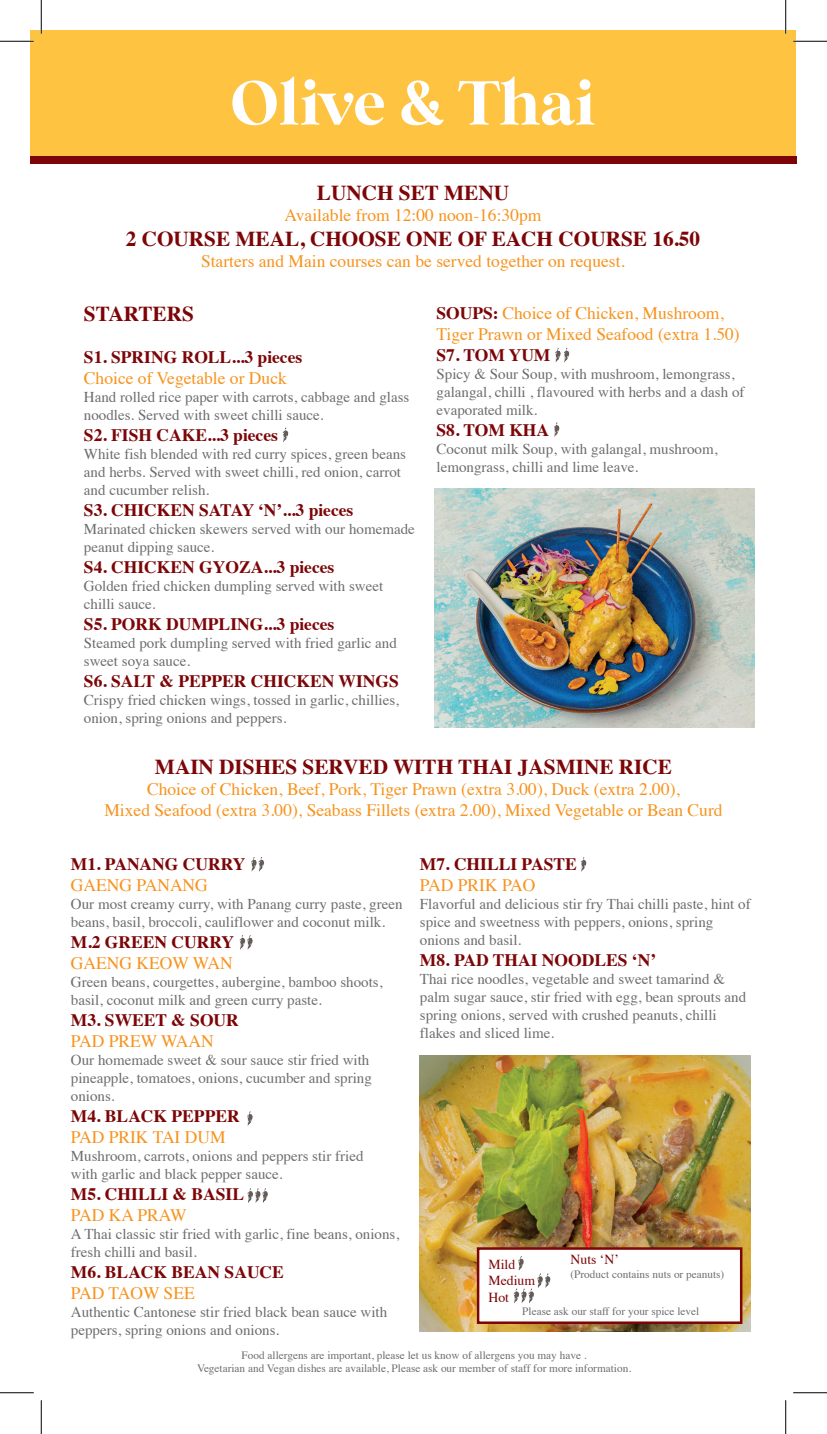
<style>
.page{position:relative;width:827px;height:1434px;background:#fff}
.page>*{position:absolute;margin:0;border:0;box-sizing:border-box;transform-origin:0 0}
.t1{font:700 21.25px "Times";color:#7c0507}
.t2{font:17.5px/21px "Times";color:#f7931d}
.t3{font:700 17.5px "Times";color:#7c0507}
.t4{font:15px/18px "Times";color:#6c6d70}
.t5{font:13.75px/16.5px "Times";color:#7c0507}
.t6{font:11.25px/13.5px "Times";color:#6c6d70;text-align:center}
.s1{font-weight:700;color:#7c0507}
</style>
<div class="page">
<div style="left:31px;top:31px;width:765px;height:130px;background:#fec340"></div>
<svg style="left:232px;top:77px;width:152px;height:48px"></svg>
<svg style="left:401px;top:80px;width:43px;height:45px"></svg>
<svg style="left:458px;top:77px;width:136px;height:48px"></svg>
<img style="left:434px;top:488px;width:320px;height:239px">
<div style="left:31px;top:156px;width:765px;height:8px;background:#7c0507"></div>
<svg style="left:283px;top:428px;width:5px;height:14px"></svg>
<svg style="left:555px;top:348px;width:14px;height:14px"></svg>
<svg style="left:554px;top:422px;width:5px;height:15px"></svg>
<svg style="left:251px;top:857px;width:13px;height:14px"></svg>
<svg style="left:240px;top:935px;width:13px;height:14px"></svg>
<svg style="left:247px;top:1111px;width:6px;height:15px"></svg>
<svg style="left:581px;top:857px;width:5px;height:15px"></svg>
<svg style="left:247px;top:1188px;width:21px;height:15px"></svg>
<img style="left:419px;top:1055px;width:331px;height:276px">
<div style="left:477px;top:1247px;width:265px;height:77px;background:#fff;border:2px solid #7c0507"></div>
<svg style="left:513px;top:1256px;width:37px;height:47px"></svg>
<hr style="left:0;top:40px;width:34px;height:2px;background:#fff">
<hr style="left:793px;top:40px;width:34px;height:2px;background:#fff">
<hr style="left:40px;top:0;width:2px;height:34px;background:#fff">
<hr style="left:0;top:41px;width:34px;height:1px;background:#000">
<hr style="left:793px;top:41px;width:34px;height:1px;background:#000">
<hr style="left:0;top:1392px;width:34px;height:1px;background:#000">
<hr style="left:793px;top:1392px;width:34px;height:1px;background:#000">
<hr style="left:41px;top:0;width:1px;height:34px;background:#000">
<hr style="left:41px;top:1400px;width:1px;height:34px;background:#000">
<hr style="left:785px;top:0;width:1px;height:34px;background:#000">
<hr style="left:785px;top:1400px;width:1px;height:34px;background:#000">
<h1 class="t1" style="left:317px;top:172px;width:194px">LUNCH SET MENU</h1>
<p class="t2" style="left:284px;top:203px;width:258px">Available from 12:00 noon-16:30pm</p>
<h1 class="t1" style="left:126px;top:219px;width:576px">2 COURSE MEAL, CHOOSE ONE OF EACH COURSE 16.50</h1>
<p class="t2" style="left:201px;top:249px;width:425px">Starters and Main courses can be served together on request.</p>
<h1 class="t1" style="left:84px;top:294px;width:111px">STARTERS</h1>
<p class="t3" style="left:84px;top:341px;width:220px">S1. SPRING ROLL...3 pieces</p>
<p class="t2" style="left:84px;top:366px;width:204px">Choice of Vegetable or Duck</p>
<p class="t4" style="left:84px;top:387px;width:327px">Hand rolled rice paper with carrots, cabbage and glass noodles. Served with sweet chilli sauce.</p>
<p class="t3" style="left:84px;top:419px;width:195px">S2. FISH CAKE...3 pieces</p>
<p class="t4" style="left:84px;top:444px;width:324px">White fish blended with red curry spices, green beans and herbs. Served with sweet chilli, red onion, carrot and cucumber relish.</p>
<p class="t3" style="left:84px;top:494px;width:271px">S3. CHICKEN SATAY ‘N’...3 pieces</p>
<p class="t4" style="left:84px;top:519px;width:332px">Marinated chicken skewers served with our homemade peanut dipping sauce.</p>
<p class="t3" style="left:84px;top:551px;width:252px">S4. CHICKEN GYOZA...3 pieces</p>
<p class="t4" style="left:84px;top:576px;width:301px">Golden fried chicken dumpling served with sweet chilli sauce.</p>
<p class="t3" style="left:84px;top:608px;width:252px">S5. PORK DUMPLING...3 pieces</p>
<p class="t4" style="left:84px;top:633px;width:314px">Steamed pork dumpling served with fried garlic and sweet soya sauce.</p>
<p class="t3" style="left:84px;top:665px;width:316px">S6. SALT &amp; PEPPER CHICKEN WINGS</p>
<p class="t4" style="left:84px;top:690px;width:316px">Crispy fried chicken wings, tossed in garlic, chillies, onion, spring onions and peppers.</p>
<p class="t2" style="left:436px;top:301px;width:305px"><span class="s1">SOUPS:</span> Choice of Chicken, Mushroom,<br>Tiger Prawn or Mixed Seafood (extra 1.50)</p>
<p class="t3" style="left:436px;top:338px;width:115px">S7. TOM YUM</p>
<p class="t4" style="left:436px;top:364px;width:309px">Spicy &amp; Sour Soup, with mushroom, lemongrass, galangal, chilli , flavoured with herbs and a dash of evaporated milk.</p>
<p class="t3" style="left:436px;top:413px;width:114px">S8. TOM KHA</p>
<p class="t4" style="left:436px;top:439px;width:282px">Coconut milk Soup, with galangal, mushroom, lemongrass, chilli and lime leave.</p>
<h1 class="t1" style="left:155px;top:746px;width:518px">MAIN DISHES SERVED WITH THAI JASMINE RICE</h1>
<p class="t2" style="left:104px;top:777px;width:619px;text-align:center">Choice of Chicken, Beef, Pork, Tiger Prawn (extra 3.00), Duck (extra 2.00),<br>Mixed Seafood (extra 3.00), Seabass Fillets (extra 2.00), Mixed Vegetable or Bean Curd</p>
<p class="t3" style="left:71px;top:847px;width:176px">M1. PANANG CURRY</p>
<p class="t2" style="left:71px;top:873px;width:138px">GAENG PANANG</p>
<p class="t4" style="left:71px;top:894px;width:333px">Our most creamy curry, with Panang curry paste, green beans, basil, broccoli, cauliflower and coconut milk.</p>
<p class="t3" style="left:71px;top:925px;width:165px">M.2 GREEN CURRY</p>
<p class="t2" style="left:71px;top:951px;width:163px">GAENG KEOW WAN</p>
<p class="t4" style="left:71px;top:972px;width:313px">Green beans, courgettes, aubergine, bamboo shoots, basil, coconut milk and green curry paste.</p>
<p class="t3" style="left:71px;top:1003px;width:169px">M3. SWEET &amp; SOUR</p>
<p class="t2" style="left:71px;top:1029px;width:144px">PAD PREW WAAN</p>
<p class="t4" style="left:71px;top:1050px;width:302px">Our homemade sweet &amp; sour sauce stir fried with pineapple, tomatoes, onions, cucumber and spring onions.</p>
<p class="t3" style="left:71px;top:1099px;width:170px">M4. BLACK PEPPER</p>
<p class="t2" style="left:71px;top:1125px;width:156px">PAD PRIK TAI DUM</p>
<p class="t4" style="left:71px;top:1146px;width:294px">Mushroom, carrots, onions and peppers stir fried with garlic and black pepper sauce.</p>
<p class="t3" style="left:71px;top:1177px;width:175px">M5. CHILLI &amp; BASIL</p>
<p class="t2" style="left:71px;top:1203px;width:117px">PAD KA PRAW</p>
<p class="t4" style="left:71px;top:1224px;width:330px">A Thai classic stir fried with garlic, fine beans, onions, fresh chilli and basil.</p>
<p class="t3" style="left:71px;top:1255px;width:214px">M6. BLACK BEAN SAUCE</p>
<p class="t2" style="left:71px;top:1281px;width:125px">PAD TAOW SEE</p>
<p class="t4" style="left:71px;top:1302px;width:318px">Authentic Cantonese stir fried black bean sauce with peppers, spring onions and onions.</p>
<p class="t3" style="left:420px;top:847px;width:158px">M7. CHILLI PASTE</p>
<p class="t2" style="left:420px;top:873px;width:117px">PAD PRIK PAO</p>
<p class="t4" style="left:420px;top:893px;width:332px">Flavorful and delicious stir fry Thai chilli paste, hint of spice and sweetness with peppers, onions, spring onions and basil.</p>
<p class="t3" style="left:420px;top:943px;width:238px">M8. PAD THAI NOODLES ‘N’</p>
<p class="t4" style="left:420px;top:968px;width:328px">Thai rice noodles, vegetable and sweet tamarind &amp; palm sugar sauce, stir fried with egg, bean sprouts and spring onions, served with crushed peanuts, chilli flakes and sliced lime.</p>
<p class="t5" style="left:488px;top:1254px;width:48px">Mild<br>Medium<br>Hot</p>
<p class="t5" style="left:570px;top:1250px;width:50px">Nuts ‘N’</p>
<p class="t6" style="left:570px;top:1266px;width:155px">(Product contains nuts or peanuts)</p>
<p class="t6" style="left:522px;top:1303px;width:178px">Please ask our staff for your spice level</p>
<p class="t6" style="left:197px;top:1347px;width:435px">Food allergens are important, please let us know of allergens you may have .<br>Vegetarian and Vegan dishes are available, Please ask our member of staff for more information.</p>
</div>
